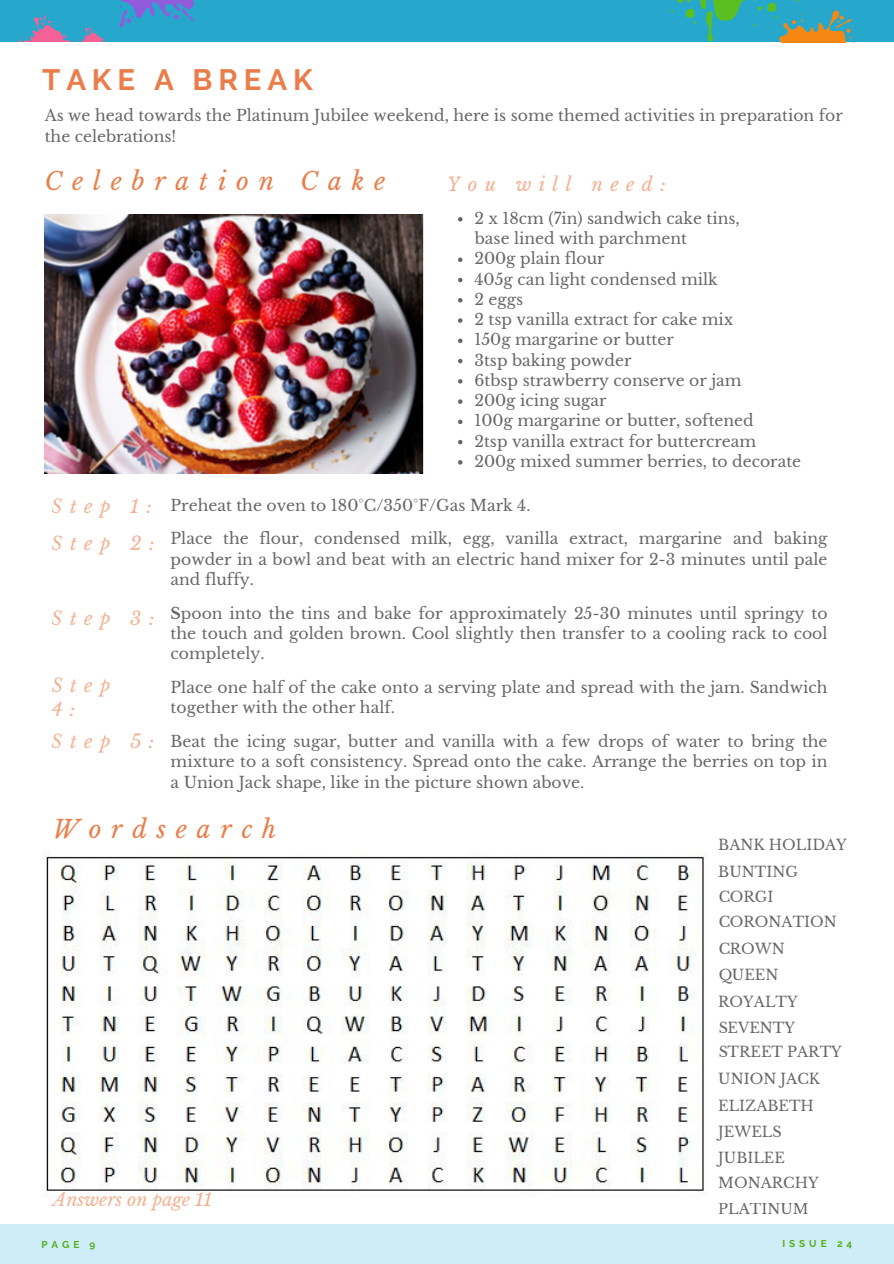
<style>
.page{position:relative;width:894px;height:1264px;background:#fff}
.page>*{position:absolute;margin:0;border:0;box-sizing:border-box;transform-origin:0 0}
.t1{font:700 29.4px "Raleway";letter-spacing:.2em;color:#eb7d4a}
.t2{font:italic 24.45px "Libre Baskerville";letter-spacing:.4em;color:#eb7d4a}
.t3{font:italic 18.45px/36.2px "Libre Baskerville";letter-spacing:.4em;color:#eb7d4a}
.t4{font:italic 17.7px "Libre Baskerville";color:#eb7d4a}
.t5{font:15.6px/20.2px "Libre Baskerville";color:#000}
.t6{font:14.4px/25.7px "Libre Baskerville";color:#000}
.t7{font:700 9.9px "Raleway";letter-spacing:.4em;color:#53af1d}
.s1{font-weight:700}
</style>
<div class="page">
<div style="left:0;top:1224px;width:893px;height:39px;background:#cfedf6"></div>
<div style="left:0;top:0;width:893px;height:42px;background:#25a8cb"></div>
<svg style="left:16px;top:13px;width:89px;height:28px"></svg>
<svg style="left:116px;top:0;width:78px;height:27px"></svg>
<svg style="left:670px;top:0;width:185px;height:43px"></svg>
<img style="left:42px;top:852px;width:663px;height:344px">
<img style="left:45px;top:215px;width:378px;height:258px">
<svg style="left:458px;top:217px;width:4px;height:4px"></svg>
<svg style="left:458px;top:257px;width:4px;height:5px"></svg>
<svg style="left:458px;top:278px;width:4px;height:4px"></svg>
<svg style="left:458px;top:298px;width:4px;height:4px"></svg>
<svg style="left:458px;top:318px;width:4px;height:5px"></svg>
<svg style="left:458px;top:338px;width:4px;height:5px"></svg>
<svg style="left:458px;top:359px;width:4px;height:4px"></svg>
<svg style="left:458px;top:379px;width:4px;height:4px"></svg>
<svg style="left:458px;top:399px;width:4px;height:5px"></svg>
<svg style="left:458px;top:419px;width:4px;height:5px"></svg>
<svg style="left:458px;top:440px;width:4px;height:4px"></svg>
<svg style="left:458px;top:460px;width:4px;height:4px"></svg>
<p class="t1" style="left:42px;top:63px;width:272px">TAKE A BREAK</p>
<p class="t5" style="left:45px;top:105px;width:799px;line-height:21.3px">As we head towards the Platinum Jubilee weekend, here is some themed activities in preparation for the celebrations!</p>
<h1 class="t2" style="left:45px;top:166px;width:342px">Celebration Cake</h1>
<p class="t3" style="left:448px;top:167px;width:219px">You will need:</p>
<p class="t3" style="left:52px;top:489px;width:105px">Step 1:<br>Step 2:</p>
<p class="t3" style="left:52px;top:600px;width:104px">Step 3:</p>
<p class="t3" style="left:52px;top:672px;width:60px;line-height:24.8px">Step<br>4 :</p>
<p class="t3" style="left:52px;top:724px;width:104px">Step 5:</p>
<p class="t5" style="left:474px;top:208px;width:328px">2 x 18cm (7in) sandwich cake tins,<br>base lined with parchment<br>200g plain flour<br>405g can light condensed milk<br>2 eggs<br>2 tsp vanilla extract for cake mix<br>150g margarine or butter<br>3tsp baking powder<br>6tbsp strawberry conserve or jam<br>200g icing sugar<br>100g margarine or butter, softened<br>2tsp vanilla extract for buttercream<br>200g mixed summer berries, to decorate</p>
<p class="t5" style="left:170px;top:488px;width:658px;line-height:33.8px">Preheat the oven to 180°C/350°F/Gas Mark 4.<br>Place the flour, condensed milk, egg, vanilla extract, margarine and baking</p>
<p class="t5" style="left:170px;top:549px;width:658px">powder in a bowl and beat with an electric hand mixer for 2-3 minutes until pale and fluffy.</p>
<p class="t5" style="left:170px;top:603px;width:658px;text-align:justify"><span class="s1">S</span>poon into the tins and bake for approximately 25-30 minutes until springy to the touch and golden brown. Cool slightly then transfer to a cooling rack to cool completely.</p>
<p class="t5" style="left:170px;top:677px;width:658px">Place one half of the cake onto a serving plate and spread with the jam. Sandwich together with the other half.</p>
<p class="t5" style="left:170px;top:731px;width:658px;text-align:justify">Beat the icing sugar, butter and vanilla with a few drops of water to bring the mixture to a soft consistency. Spread onto the cake. Arrange the berries on top in a Union Jack shape, like in the picture shown above.</p>
<p class="t2" style="left:53px;top:814px;width:225px">Wordsearch</p>
<p class="t4" style="left:53px;top:1189px;width:160px">Answers on page 11</p>
<p class="t6" style="left:718px;top:832px;width:130px">BANK HOLIDAY<br>BUNTING<br>CORGI<br>CORONATION</p>
<p class="t6" style="left:718px;top:935px;width:68px">CROWN</p>
<p class="t6" style="left:718px;top:962px;width:125px">QUEEN<br>ROYALTY<br>SEVENTY<br>STREET PARTY</p>
<p class="t6" style="left:718px;top:1066px;width:103px">UNION JACK</p>
<p class="t6" style="left:718px;top:1092px;width:102px">ELIZABETH<br>JEWELS<br>JUBILEE<br>MONARCHY</p>
<p class="t6" style="left:718px;top:1196px;width:92px">PLATINUM</p>
<p class="t7" style="left:41px;top:1238px;width:56px">PAGE 9</p>
<p class="t7" style="left:782px;top:1237px;width:71px">ISSUE 24</p>
</div>
